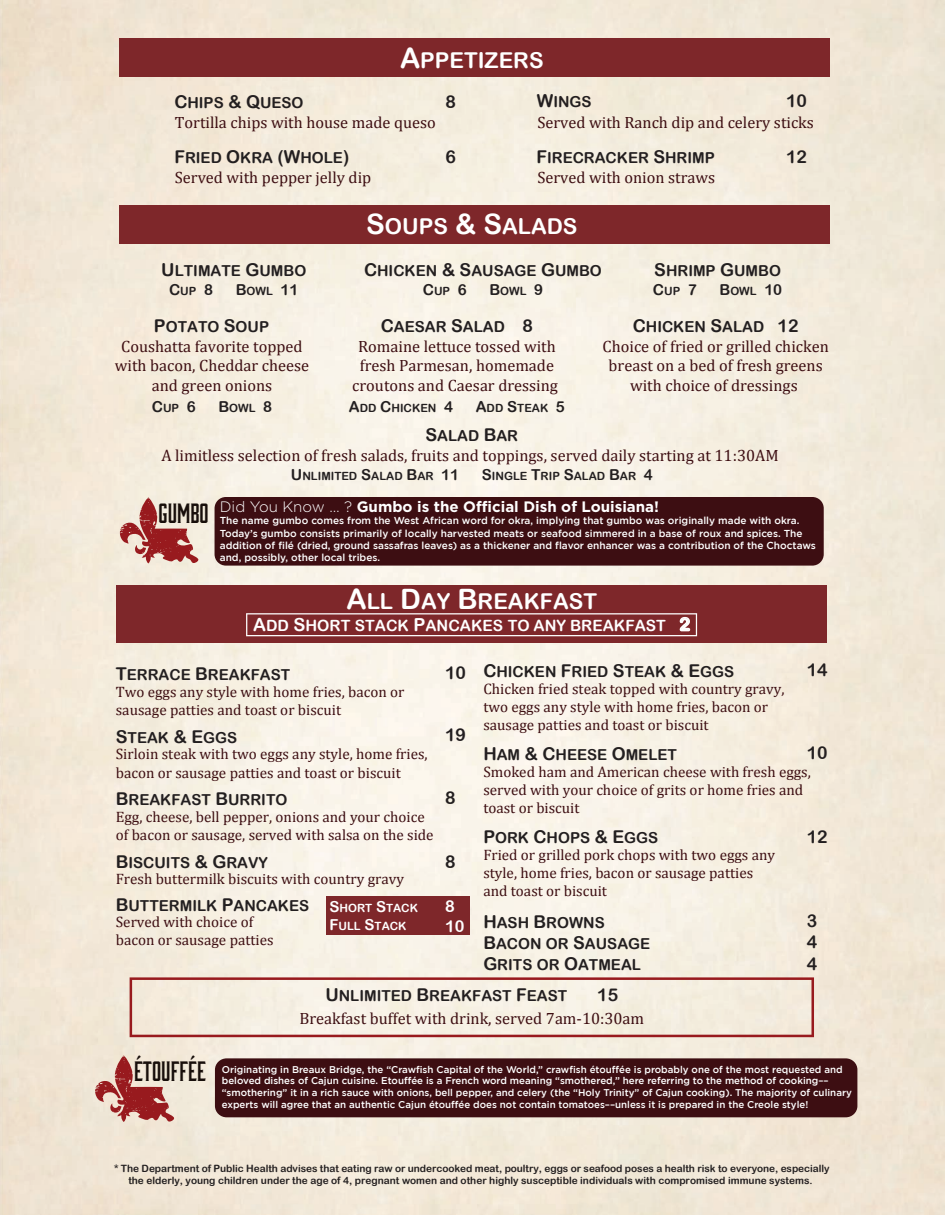
<style>
.page{position:relative;width:945px;height:1215px;background:#fff}
.page>*{position:absolute;margin:0;border:0;box-sizing:border-box;transform-origin:0 0}
.t1{font:25.8px "Bourbon";color:#180f0b}
.t2{font:25.65px "Bourbon";color:#180f0b}
.t3{font:21.9px "Arial Rounded MT Bold";color:#fff}
.t4{font:17.7px/21.1px "Arial Rounded MT Bold";color:#231f20;text-align:justify}
.t5{font:16.35px/19.6px "Cambria";color:#3d0e12;text-align:center}
.t6{font:16.35px/19.6px "Arial Rounded MT Bold";color:#fff}
.t7{font:15.45px "Arial Rounded MT Bold";color:#fff}
.t8{font:15.15px/18.1px "Cambria";color:#3d0e12}
.t9{font:15.15px/18.9px "Arial Rounded MT Bold";color:#231f20}
.t10{font:700 15.15px "Gotham";color:#fff}
.t11{font:11.4px "Arial Rounded MT Bold";color:#231f20}
.t12{font:11.4px/18.1px "Arial Rounded MT Bold";color:#fff}
.t13{font:500 10.05px/12.1px "Gotham";color:#fff}
.t14{font:10.05px/12.1px "Arial Rounded MT Bold";letter-spacing:-.005em;color:#231f20;text-align:center}
.t15{font:500 9.75px/11.7px "Gotham";color:#fff}
.s1{font-size:17.7px}
.s2{font-size:28.05px}
.s3{font-size:11.4px}
.s4{font-size:15.15px}
.s5{font-weight:300}
.s6{font-size:18px}
</style>
<div class="page">
<img style="left:0;top:0;width:945px;height:1215px">
<div style="left:119px;top:38px;width:711px;height:38px;background:#7e272a"></div>
<svg style="left:130px;top:977px;width:684px;height:60px;background:#eddcd0"></svg>
<div style="left:119px;top:206px;width:711px;height:38px;background:#7e272a"></div>
<div style="left:215px;top:497px;width:609px;height:69px;background:#3d0e12;border-radius:11px"></div>
<svg style="left:120px;top:497px;width:80px;height:66px;background:#d09c94"></svg>
<div style="left:116px;top:586px;width:711px;height:57px;background:#7e272a"></div>
<svg style="left:246px;top:613px;width:451px;height:23px"></svg>
<div style="left:326px;top:896px;width:143px;height:39px;background:#7e272a"></div>
<div style="left:215px;top:1058px;width:642px;height:59px;background:#3d0e12;border-radius:12px"></div>
<svg style="left:95px;top:1055px;width:80px;height:67px;background:#ce988f"></svg>
<p class="t9" style="left:174px;top:92px;width:131px"><span class="s1">C</span>HIPS <span class="s1">&amp; Q</span>UESO</p>
<h3 class="t3" style="left:400px;top:47px;width:145px"><span class="s2">A</span>PPETIZERS</h3>
<p class="t4" style="left:445px;top:90px;width:12px">8</p>
<p class="t9" style="left:537px;top:92px;width:56px"><span class="s1">W</span>INGS</p>
<p class="t4" style="left:786px;top:90px;width:22px">10</p>
<p class="t5" style="left:175px;top:113px;width:262px">Tortilla chips with house made queso</p>
<p class="t5" style="left:537px;top:112px;width:278px">Served with Ranch dip and celery sticks</p>
<p class="t9" style="left:174px;top:148px;width:176px"><span class="s1">F</span>RIED <span class="s1">O</span>KRA <span class="s1">(W</span>HOLE<span class="s1">)</span></p>
<p class="t9" style="left:536px;top:148px;width:180px"><span class="s1">F</span>IRECRACKER <span class="s1">S</span>HRIMP</p>
<p class="t4" style="left:445px;top:146px;width:12px">6</p>
<p class="t5" style="left:175px;top:167px;width:198px">Served with pepper jelly dip</p>
<p class="t5" style="left:537px;top:168px;width:179px">Served with onion straws</p>
<h3 class="t3" style="left:366px;top:214px;width:213px"><span class="s2">S</span>OUPS <span class="s2">&amp; S</span>ALADS</h3>
<p class="t4" style="left:786px;top:146px;width:22px">12</p>
<p class="t9" style="left:169px;top:261px;width:139px;text-indent:-8px"><span class="s1">U</span>LTIMATE <span class="s1">G</span>UMBO<br>C<span class="s3">UP</span> 8</p>
<p class="t9" style="left:236px;top:280px;width:64px">B<span class="s3">OWL</span> 11</p>
<p class="t9" style="left:423px;top:261px;width:181px;text-indent:-59px"><span class="s1">C</span>HICKEN <span class="s1">&amp; S</span>AUSAGE <span class="s1">G</span>UMBO<br>C<span class="s3">UP</span> 6</p>
<p class="t11" style="left:489px;top:284px;width:55px"><span class="s4">B</span>OWL <span class="s4">9</span></p>
<p class="t9" style="left:653px;top:261px;width:130px"><span class="s1">S</span>HRIMP <span class="s1">G</span>UMBO<br>C<span class="s3">UP</span> 7</p>
<p class="t9" style="left:719px;top:280px;width:64px">B<span class="s3">OWL</span> 10</p>
<p class="t9" style="left:154px;top:317px;width:117px"><span class="s1">P</span>OTATO <span class="s1">S</span>OUP</p>
<p class="t9" style="left:381px;top:317px;width:154px"><span class="s1">C</span>AESAR <span class="s1">S</span>ALAD <span class="s1">8</span></p>
<p class="t9" style="left:633px;top:317px;width:167px"><span class="s1">C</span>HICKEN <span class="s1">S</span>ALAD <span class="s1">12</span></p>
<p class="t5" style="left:115px;top:336px;width:196px">Coushatta favorite topped with bacon, Cheddar cheese and green onions</p>
<p class="t5" style="left:352px;top:336px;width:207px">Romaine lettuce tossed with fresh Parmesan, homemade croutons and Caesar dressing</p>
<p class="t5" style="left:603px;top:336px;width:228px">Choice of fried or grilled chicken breast on a bed of fresh greens with choice of dressings</p>
<p class="t9" style="left:152px;top:397px;width:45px">C<span class="s3">UP</span> 6</p>
<p class="t11" style="left:218px;top:401px;width:55px"><span class="s4">B</span>OWL <span class="s4">8</span></p>
<p class="t11" style="left:349px;top:401px;width:106px"><span class="s4">A</span>DD <span class="s4">C</span>HICKEN <span class="s4">4</span></p>
<p class="t11" style="left:476px;top:401px;width:91px"><span class="s4">A</span>DD <span class="s4">S</span>TEAK <span class="s4">5</span></p>
<p class="t5" style="left:161px;top:445px;width:619px">A limitless selection of fresh salads, fruits and toppings, served daily starting at 11:30AM</p>
<p class="t9" style="left:425px;top:426px;width:94px"><span class="s1">S</span>ALAD <span class="s1">B</span>AR</p>
<p class="t11" style="left:291px;top:469px;width:170px"><span class="s4">U</span>NLIMITED <span class="s4">S</span>ALAD <span class="s4">B</span>AR <span class="s4">11</span></p>
<p class="t11" style="left:482px;top:469px;width:172px"><span class="s4">S</span>INGLE <span class="s4">T</span>RIP <span class="s4">S</span>ALAD <span class="s4">B</span>AR <span class="s4">4</span></p>
<h2 class="t2" style="left:159px;top:497px;width:52px">GUMBO</h2>
<p class="t10" style="left:220px;top:498px;width:441px"><span class="s5">Did You Know … ?</span> Gumbo is the Official Dish of Louisiana!</p>
<p class="t13" style="left:220px;top:515px;width:598px">The name gumbo comes from the West African word for okra, implying that gumbo was originally made with okra.<br>Today’s gumbo consists primarily of locally harvested meats or seafood simmered in a base of roux and spices. The addition of filé (dried, ground sassafras leaves) as a thickener and flavor enhancer was a contribution of the Choctaws and, possibly, other local tribes.</p>
<h3 class="t3" style="left:347px;top:589px;width:252px"><span class="s2">A</span>LL <span class="s2">D</span>AY <span class="s2">B</span>REAKFAST</h3>
<p class="t7" style="left:253px;top:616px;width:439px"><span class="s6">A</span>DD <span class="s6">S</span>HORT STACK <span class="s6">P</span>ANCAKES TO ANY BREAKFAST <span class="s6">2</span></p>
<p class="t9" style="left:116px;top:665px;width:176px"><span class="s1">T</span>ERRACE <span class="s1">B</span>REAKFAST</p>
<p class="t8" style="left:116px;top:682px;width:290px">Two eggs any style with home fries, bacon or sausage patties and toast or biscuit</p>
<p class="t9" style="left:116px;top:728px;width:123px"><span class="s1">S</span>TEAK <span class="s1">&amp; E</span>GGS</p>
<p class="t8" style="left:116px;top:745px;width:313px">Sirloin steak with two eggs any style, home fries, bacon or sausage patties and toast or biscuit</p>
<p class="t9" style="left:116px;top:790px;width:173px"><span class="s1">B</span>REAKFAST <span class="s1">B</span>URRITO</p>
<p class="t8" style="left:116px;top:807px;width:319px">Egg, cheese, bell pepper, onions and your choice of bacon or sausage, served with salsa on the side</p>
<p class="t9" style="left:116px;top:853px;width:154px"><span class="s1">B</span>ISCUITS <span class="s1">&amp; G</span>RAVY</p>
<p class="t8" style="left:116px;top:870px;width:290px">Fresh buttermilk biscuits with country gravy</p>
<p class="t4" style="left:445px;top:662px;width:22px">10</p>
<p class="t4" style="left:445px;top:724px;width:22px">19</p>
<p class="t4" style="left:445px;top:787px;width:12px">8</p>
<p class="t4" style="left:445px;top:851px;width:12px">8</p>
<p class="t9" style="left:116px;top:896px;width:195px"><span class="s1">B</span>UTTERMILK <span class="s1">P</span>ANCAKES</p>
<p class="t8" style="left:116px;top:913px;width:159px">Served with choice of bacon or sausage patties</p>
<p class="t12" style="left:329px;top:899px;width:90px"><span class="s4">S</span>HORT <span class="s4">S</span>TACK<br><span class="s4">F</span>ULL <span class="s4">S</span>TACK</p>
<p class="t6" style="left:445px;top:896px;width:21px">8<br>10</p>
<p class="t9" style="left:483px;top:662px;width:252px"><span class="s1">C</span>HICKEN <span class="s1">F</span>RIED <span class="s1">S</span>TEAK <span class="s1">&amp; E</span>GGS</p>
<p class="t8" style="left:483px;top:680px;width:303px">Chicken fried steak topped with country gravy, two eggs any style with home fries, bacon or sausage patties and toast or biscuit</p>
<p class="t9" style="left:483px;top:745px;width:195px"><span class="s1">H</span>AM <span class="s1">&amp; C</span>HEESE <span class="s1">O</span>MELET</p>
<p class="t4" style="left:807px;top:659px;width:22px">14</p>
<p class="t4" style="left:807px;top:742px;width:22px">10</p>
<p class="t8" style="left:483px;top:763px;width:329px">Smoked ham and American cheese with fresh eggs, served with your choice of grits or home fries and toast or biscuit</p>
<p class="t9" style="left:483px;top:828px;width:176px"><span class="s1">P</span>ORK <span class="s1">C</span>HOPS <span class="s1">&amp; E</span>GGS</p>
<p class="t8" style="left:483px;top:846px;width:293px">Fried or grilled pork chops with two eggs any style, home fries, bacon or sausage patties and toast or biscuit</p>
<p class="t4" style="left:807px;top:826px;width:22px">12</p>
<p class="t9" style="left:483px;top:912px;width:168px;line-height:21.1px"><span class="s1">H</span>ASH <span class="s1">B</span>ROWNS<br><span class="s1">B</span>ACON OR <span class="s1">S</span>AUSAGE<br><span class="s1">G</span>RITS OR <span class="s1">O</span>ATMEAL</p>
<p class="t4" style="left:807px;top:910px;width:12px">3<br>4<br>4</p>
<h1 class="t1" style="left:134px;top:1056px;width:73px">ÉTOUFFÉE</h1>
<p class="t9" style="left:325px;top:986px;width:243px"><span class="s1">U</span>NLIMITED <span class="s1">B</span>REAKFAST <span class="s1">F</span>EAST</p>
<p class="t4" style="left:597px;top:984px;width:22px">15</p>
<p class="t5" style="left:299px;top:1009px;width:346px">Breakfast buffet with drink, served 7am-10:30am</p>
<p class="t15" style="left:222px;top:1063px;width:632px">Originating in Breaux Bridge, the “Crawfish Capital of the World,” crawfish étouffée is probably one of the most requested and beloved dishes of Cajun cuisine. Etouffée is a French word meaning “smothered,” here referring to the method of cooking–– “smothering” it in a rich sauce with onions, bell pepper, and celery (the “Holy Trinity” of Cajun cooking). The majority of culinary experts will agree that an authentic Cajun étouffée does not contain tomatoes––unless it is prepared in the Creole style!</p>
<p class="t14" style="left:114px;top:1163px;width:717px">* The Department of Public Health advises that eating raw or undercooked meat, poultry, eggs or seafood poses a health risk to everyone, especially the elderly, young children under the age of 4, pregnant women and other highly susceptible individuals with compromised immune systems.</p>
</div>
